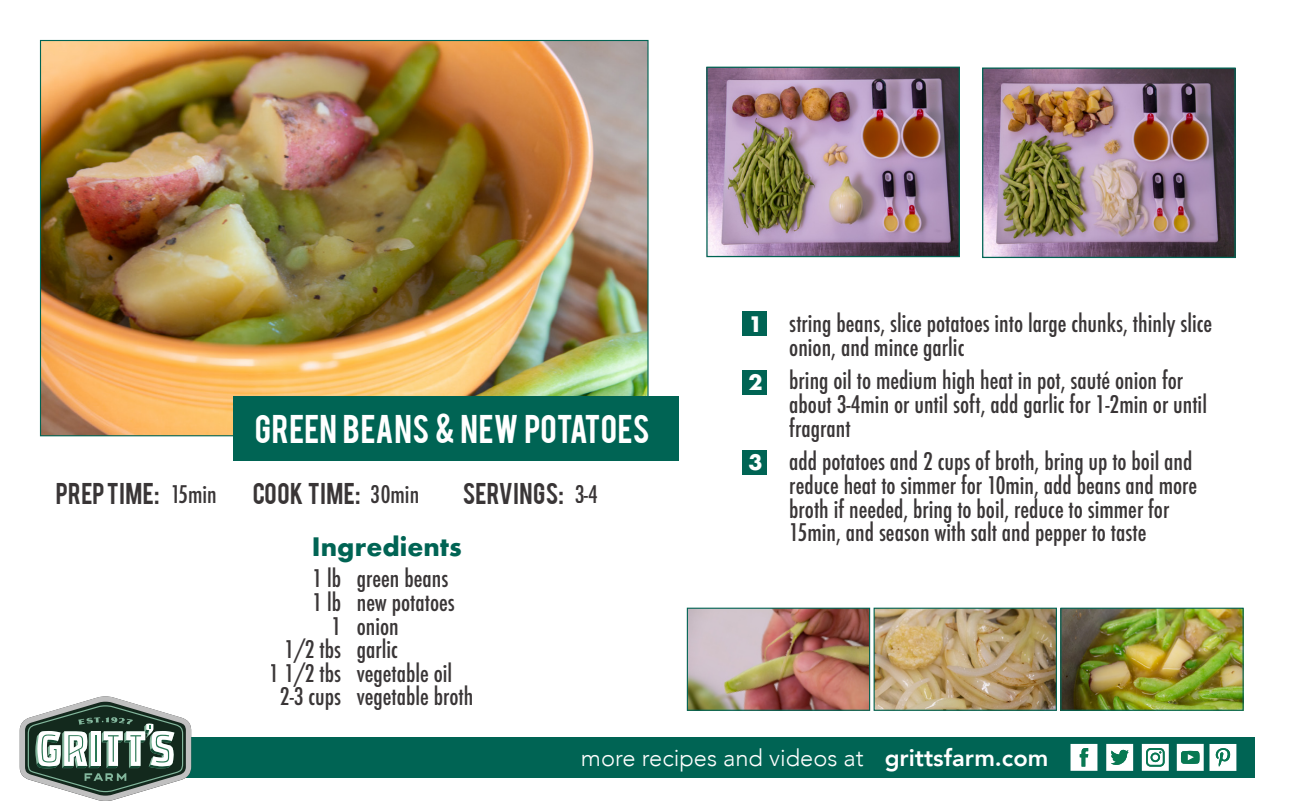
<style>
.page{position:relative;width:1296px;height:810px;background:#fff}
.page>*{position:absolute;margin:0;border:0;box-sizing:border-box;transform-origin:0 0}
.t1{font:31.5px "Bebas";color:#fff}
.t2{font:700 24.75px "Futura";color:#006454}
.t3{font:500 condensed 23.62px/23.6px "Futura";color:#231f20}
.t4{font:23.62px "Bebas";letter-spacing:.02em;color:#231f20}
.t5{font:300 23.62px "Avenir";color:#fff}
.t6{font:800 23.62px "Avenir";color:#fff}
.t7{font:700 20.7px "Futura";color:#fff}
.s1{font-family:"Futura";font-weight:500;font-stretch:condensed}
</style>
<div class="page">
<img style="left:42px;top:42px;width:605px;height:392px">
<div style="left:40px;top:737px;width:1216px;height:41px;background:#006454"></div>
<div style="left:234px;top:396px;width:445px;height:64px;background:#006454"></div>
<div style="left:742px;top:312px;width:25px;height:24px;background:#006454"></div>
<div style="left:742px;top:370px;width:25px;height:25px;background:#006454"></div>
<div style="left:742px;top:450px;width:25px;height:25px;background:#006454"></div>
<img style="left:708px;top:69px;width:250px;height:186px">
<div style="left:706px;top:67px;width:254px;height:190px;border:1px solid #006454"></div>
<img style="left:984px;top:70px;width:250px;height:186px">
<div style="left:982px;top:68px;width:254px;height:190px;border:1px solid #006454"></div>
<img style="left:689px;top:610px;width:179px;height:99px">
<div style="left:687px;top:608px;width:183px;height:103px;border:1px solid #006454"></div>
<img style="left:876px;top:610px;width:179px;height:99px">
<div style="left:874px;top:608px;width:183px;height:103px;border:1px solid #006454"></div>
<img style="left:1062px;top:610px;width:180px;height:99px">
<div style="left:1060px;top:608px;width:184px;height:103px;border:1px solid #006454"></div>
<svg style="left:20px;top:696px;width:171px;height:105px"></svg>
<svg style="left:1071px;top:744px;width:26px;height:27px"></svg>
<svg style="left:1210px;top:744px;width:26px;height:27px"></svg>
<svg style="left:1177px;top:744px;width:27px;height:27px"></svg>
<svg style="left:1142px;top:744px;width:27px;height:27px"></svg>
<svg style="left:1106px;top:744px;width:27px;height:27px"></svg>
<p class="t1" style="left:255px;top:406px;width:396px">GREEN BEANS &amp; NEW POTATOES</p>
<p class="t4" style="left:56px;top:476px;width:163px">PREP TIME: <span class="s1">15min</span></p>
<p class="t4" style="left:252px;top:476px;width:169px">COOK TIME: <span class="s1">30min</span></p>
<p class="t4" style="left:463px;top:476px;width:137px">SERVINGS: <span class="s1">3-4</span></p>
<p class="t2" style="left:312px;top:529px;width:151px">Ingredients</p>
<p class="t3" style="left:357px;top:567px;width:118px">green beans new potatoes onion<br>garlic vegetable oil vegetable broth</p>
<p class="t3" style="left:270px;top:567px;width:73px;text-align:right">1 lb<br>1 lb<br>1<br>1/2 tbs<br>1 1/2 tbs<br>2-3 cups</p>
<p class="t7" style="left:748px;top:309px;width:16px">1</p>
<p class="t7" style="left:748px;top:367px;width:16px">2</p>
<p class="t7" style="left:748px;top:448px;width:16px">3</p>
<p class="t3" style="left:789px;top:312px;width:425px">string beans, slice potatoes into large chunks, thinly slice onion, and mince garlic</p>
<p class="t3" style="left:789px;top:369px;width:419px">bring oil to medium high heat in pot, sauté onion for about 3-4min or until soft, add garlic for 1-2min or until fragrant</p>
<p class="t3" style="left:789px;top:450px;width:409px">add potatoes and 2 cups of broth, bring up to boil and reduce heat to simmer for 10min, add beans and more broth if needed, bring to boil, reduce to simmer for 15min, and season with salt and pepper to taste</p>
<p class="t5" style="left:581px;top:744px;width:284px">more recipes and videos at</p>
<p class="t6" style="left:885px;top:740px;width:165px">grittsfarm.com</p>
</div>
